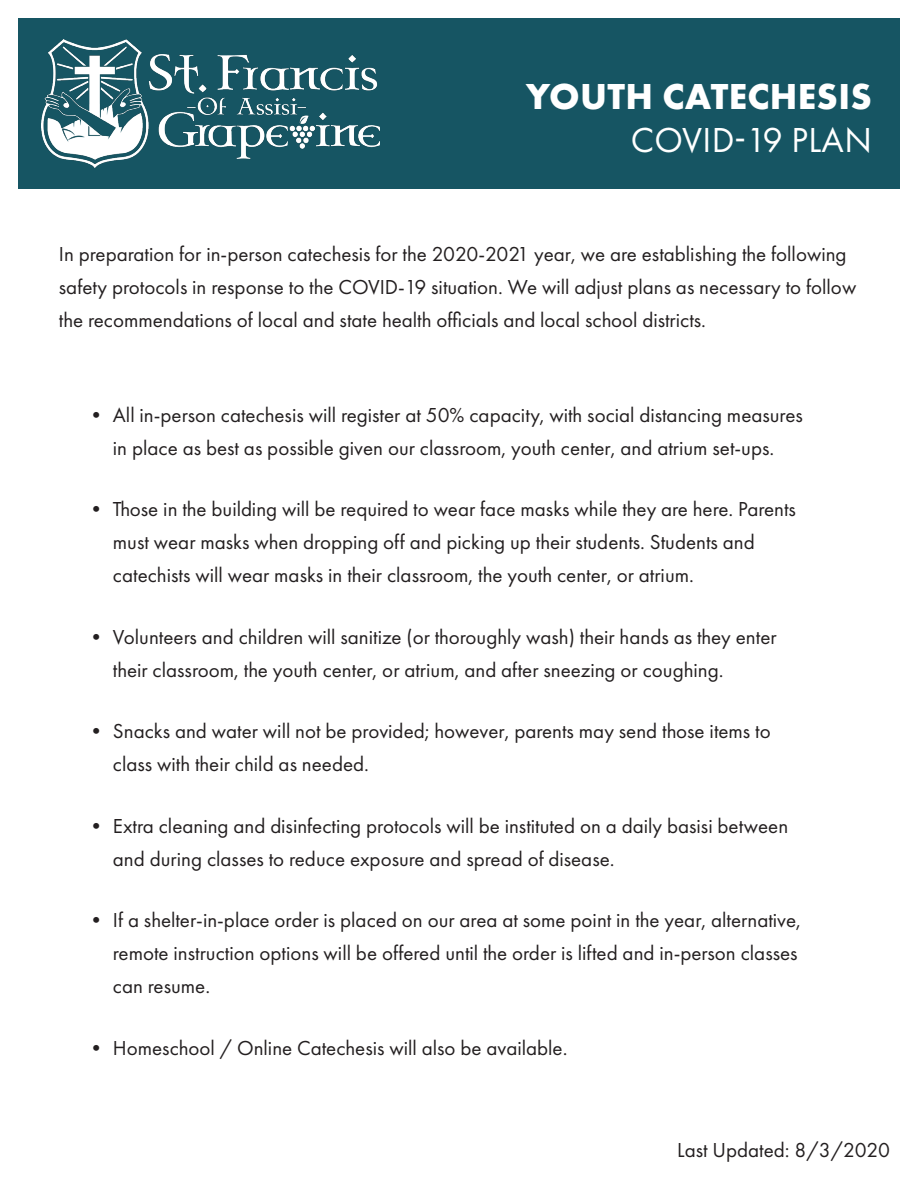
<style>
.page{position:relative;width:918px;height:1188px;background:#fff}
.page>*{position:absolute;margin:0;border:0;box-sizing:border-box;transform-origin:0 0}
.t1{font:700 37.5px "Futura PT";letter-spacing:.01em;color:#fff}
.t2{font:36px "Futura PT";letter-spacing:.01em;color:#fff}
.t3{font:21px/33px "Futura PT";color:#231f20}
</style>
<div class="page">
<div style="left:18px;top:18px;width:882px;height:171px;background:#165563"></div>
<img style="left:41px;top:40px;width:338px;height:127px">
<p class="t1" style="left:526px;top:72px;width:347px">YOUTH CATECHESIS</p>
<p class="t2" style="left:631px;top:119px;width:243px">COVID-19 PLAN</p>
<p class="t3" style="left:59px;top:238px;width:799px">In preparation for in-person catechesis for the 2020-2021 year, we are establishing the following safety protocols in response to the COVID-19 situation. We will adjust plans as necessary to follow the recommendations of local and state health officials and local school districts.</p>
<p class="t3" style="left:86px;top:398px;width:718px;text-align:center">• All in-person catechesis will register at 50% capacity, with social distancing measures in place as best as possible given our classroom, youth center, and atrium set-ups.</p>
<p class="t3" style="left:113px;top:493px;width:685px;text-indent:-27px">• Those in the building will be required to wear face masks while they are here. Parents must wear masks when dropping off and picking up their students. Students and catechists will wear masks in their classroom, the youth center, or atrium.</p>
<p class="t3" style="left:113px;top:620px;width:665px;text-indent:-27px">• Volunteers and children will sanitize (or thoroughly wash) their hands as they enter their classroom, the youth center, or atrium, and after sneezing or coughing.</p>
<p class="t3" style="left:113px;top:715px;width:659px;text-indent:-27px">• Snacks and water will not be provided; however, parents may send those items to class with their child as needed.</p>
<p class="t3" style="left:113px;top:809px;width:677px;text-indent:-27px">• Extra cleaning and disinfecting protocols will be instituted on a daily basisi between and during classes to reduce exposure and spread of disease.</p>
<p class="t3" style="left:113px;top:904px;width:690px;text-indent:-27px">• If a shelter-in-place order is placed on our area at some point in the year, alternative, remote instruction options will be offered until the order is lifted and in-person classes can resume.</p>
<p class="t3" style="left:86px;top:1031px;width:483px">• Homeschool / Online Catechesis will also be available.</p>
<p class="t3" style="left:677px;top:1133px;width:214px">Last Updated: 8/3/2020</p>
</div>
